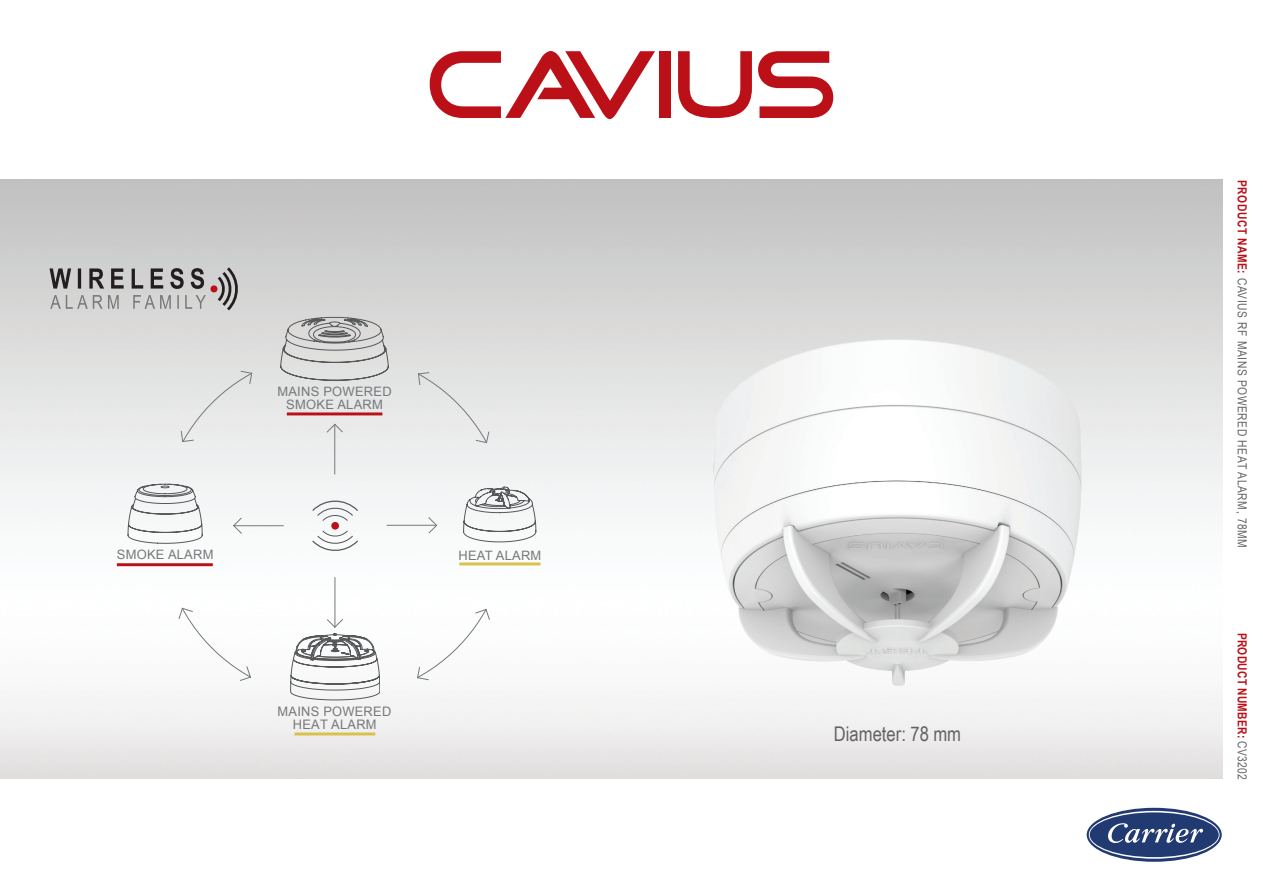
<style>
.page{position:relative;width:1263px;height:893px;background:#fff}
.page>*{position:absolute;margin:0;border:0;box-sizing:border-box;transform-origin:0 0}
.t1{font:20.25px "Arial Narrow";color:#636366}
.t2{font:13.05px/13.5px "Arial";letter-spacing:.02em;color:#76787b;text-align:center}
.t3{font:12.9px/13.2px "Arial";letter-spacing:.02em;color:#76787b;text-align:center}
.t4{font:12.45px "Arial Narrow";letter-spacing:.05em;color:#636366}
.t5{font:700 12.45px "Arial Narrow";letter-spacing:.02em;color:#bb1018}
.s1{font-weight:700;color:#bb1018}
.s2{font-weight:400;color:#636366}
</style>
<div class="page">
<svg style="left:430px;top:51px;width:225px;height:68px"></svg>
<div style="left:659px;top:51px;width:11px;height:67px;background:#bb1018"></div>
<svg style="left:678px;top:51px;width:74px;height:67px"></svg>
<svg style="left:758px;top:51px;width:75px;height:67px"></svg>
<svg style="left:50px;top:264px;width:189px;height:49px;background:#b2b0b0"></svg>
<img style="left:713px;top:339px;width:369px;height:347px">
<svg style="left:1087px;top:808px;width:135px;height:54px"></svg>
<svg style="left:1089px;top:811px;width:130px;height:48px"></svg>
<svg style="left:280px;top:317px;width:109px;height:11px"></svg>
<hr style="left:459px;top:562px;width:81px;height:3px;background:#dac04d">
<svg style="left:532px;top:486px;width:4px;height:56px"></svg>
<hr style="left:117px;top:563px;width:96px;height:3px;background:#bb1018">
<svg style="left:127px;top:484px;width:10px;height:60px"></svg>
<svg style="left:137px;top:328px;width:395px;height:395px"></svg>
<hr style="left:335px;top:577px;width:1px;height:49px;background:#76787b">
<hr style="left:234px;top:525px;width:50px;height:1px;background:#76787b">
<svg style="left:232px;top:517px;width:11px;height:17px"></svg>
<hr style="left:387px;top:525px;width:49px;height:1px;background:#76787b">
<svg style="left:428px;top:516px;width:10px;height:18px"></svg>
<hr style="left:294px;top:732px;width:81px;height:3px;background:#dac04d">
<svg style="left:290px;top:618px;width:90px;height:82px"></svg>
<svg style="left:178px;top:607px;width:16px;height:13px"></svg>
<svg style="left:239px;top:666px;width:13px;height:15px"></svg>
<svg style="left:416px;top:666px;width:13px;height:14px"></svg>
<svg style="left:474px;top:608px;width:16px;height:13px"></svg>
<svg style="left:475px;top:431px;width:15px;height:13px"></svg>
<svg style="left:417px;top:372px;width:13px;height:14px"></svg>
<p class="t3" style="left:277px;top:385px;width:116px">MAINS POWERED<br>SMOKE ALARM</p>
<p class="t3" style="left:117px;top:548px;width:98px">SMOKE ALARM</p>
<p class="t3" style="left:458px;top:549px;width:84px">HEAT ALARM</p>
<p class="t2" style="left:278px;top:704px;width:115px">MAINS POWERED<br>HEAT ALARM</p>
<h1 class="t1" style="left:834px;top:719px;width:129px">Diameter: 78 mm</h1>
<p class="t4" style="left:1251px;top:180px;width:370px;rotate:90deg"><span class="s1">PRODUCT NAME:</span> CAVIUS RF MAINS POWERED HEAT ALARM, 78MM</p>
<p class="t5" style="left:1251px;top:633px;width:149px;rotate:90deg">PRODUCT NUMBER: <span class="s2">CV3202</span></p>
</div>
